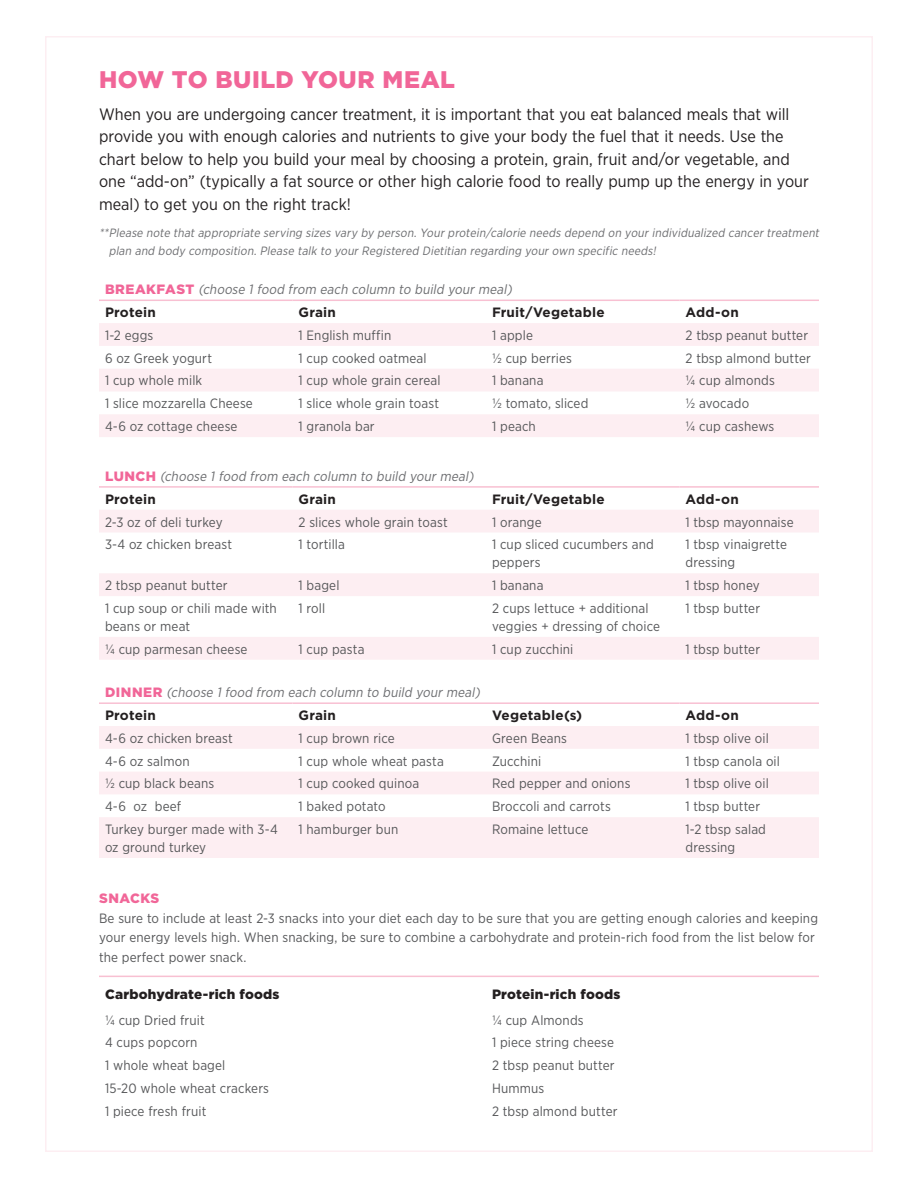
<style>
.page{position:relative;width:918px;height:1188px;background:#fff}
.page>*{position:absolute;margin:0;border:0;box-sizing:border-box;transform-origin:0 0}
.t1{font:900 24px "Gotham";letter-spacing:.02em;color:#f16698}
.t2{font:16.5px/22.5px "Gotham Narrow";color:#231f20}
.t3{font:13.5px/18px "Gotham Narrow";letter-spacing:.01em;color:#57585a}
.t4{font:italic 13.5px "Gotham Narrow";color:#6c6d70}
.t5{font:700 13.5px "Gotham";letter-spacing:.015em;color:#231f20}
.t6{font:900 13.5px "Gotham";letter-spacing:.015em;color:#231f20}
.t7{font:900 13.5px "Gotham";letter-spacing:.03em;color:#f16698}
.t8{font:italic 12px/18px "Gotham Narrow";color:#6c6d70}
.s1{font-family:"Gotham";font-weight:900;font-style:normal;color:#f16698}
</style>
<div class="page">
<svg style="left:99px;top:323px;width:720px;height:114px;fill:#fdeef2"></svg>
<hr style="left:99px;top:300px;width:193px;height:1px;background:#f8c0d2">
<hr style="left:292px;top:300px;width:194px;height:1px;background:#f8c0d2">
<hr style="left:486px;top:300px;width:194px;height:1px;background:#f8c0d2">
<hr style="left:680px;top:300px;width:139px;height:1px;background:#f8c0d2">
<svg style="left:99px;top:510px;width:720px;height:150px"></svg>
<hr style="left:99px;top:486px;width:193px;height:2px;background:#f8c0d2">
<hr style="left:292px;top:486px;width:194px;height:2px;background:#f8c0d2">
<hr style="left:486px;top:486px;width:194px;height:2px;background:#f8c0d2">
<hr style="left:680px;top:486px;width:139px;height:2px;background:#f8c0d2">
<svg style="left:99px;top:726px;width:720px;height:132px;fill:#fdeef2"></svg>
<hr style="left:99px;top:702px;width:193px;height:2px;background:#f8c0d2">
<hr style="left:292px;top:702px;width:194px;height:2px;background:#f8c0d2">
<hr style="left:486px;top:702px;width:194px;height:2px;background:#f8c0d2">
<hr style="left:680px;top:702px;width:139px;height:2px;background:#f8c0d2">
<hr style="left:99px;top:976px;width:387px;height:1px;background:#f8c0d2">
<hr style="left:486px;top:976px;width:333px;height:1px;background:#f8c0d2">
<p class="t1" style="left:99px;top:66px;width:357px">HOW TO BUILD YOUR MEAL</p>
<p class="t2" style="left:99px;top:102px;width:711px">When you are undergoing cancer treatment, it is important that you eat balanced meals that will provide you with enough calories and nutrients to give your body the fuel that it needs. Use the chart below to help you build your meal by choosing a protein, grain, fruit and/or vegetable, and one “add-on” (typically a fat source or other high calorie food to really pump up the energy in your meal) to get you on the right track!</p>
<p class="t8" style="left:109px;top:223px;width:714px;text-indent:-10px">**Please note that appropriate serving sizes vary by person. Your protein/calorie needs depend on your individualized cancer treatment plan and body composition. Please talk to your Registered Dietitian regarding your own specific needs!</p>
<p class="t4" style="left:105px;top:281px;width:411px"><span class="s1">B R E A K FA S T</span> (choose 1 food from each column to build your meal)</p>
<p class="t5" style="left:105px;top:303px;width:52px">Protein</p>
<p class="t5" style="left:298px;top:303px;width:39px">Grain</p>
<p class="t5" style="left:492px;top:303px;width:114px">Fruit/Vegetable</p>
<p class="t5" style="left:686px;top:303px;width:55px">Add-on</p>
<p class="t3" style="left:105px;top:326px;width:50px">1-2 eggs</p>
<p class="t3" style="left:298px;top:326px;width:94px">1 English muffin</p>
<p class="t3" style="left:492px;top:326px;width:42px">1 apple</p>
<p class="t3" style="left:686px;top:326px;width:124px">2 tbsp peanut butter</p>
<p class="t3" style="left:105px;top:349px;width:109px">6 oz Greek yogurt</p>
<p class="t3" style="left:298px;top:349px;width:130px">1 cup cooked oatmeal</p>
<p class="t3" style="left:492px;top:349px;width:81px">½ cup berries</p>
<p class="t3" style="left:686px;top:349px;width:127px">2 tbsp almond butter</p>
<p class="t3" style="left:105px;top:371px;width:99px">1 cup whole milk</p>
<p class="t3" style="left:298px;top:371px;width:144px">1 cup whole grain cereal</p>
<p class="t3" style="left:492px;top:371px;width:53px">1 banana</p>
<p class="t3" style="left:686px;top:371px;width:91px">¼ cup almonds</p>
<p class="t3" style="left:105px;top:394px;width:149px">1 slice mozzarella Cheese</p>
<p class="t3" style="left:298px;top:394px;width:142px">1 slice whole grain toast</p>
<p class="t3" style="left:492px;top:394px;width:98px">½ tomato, sliced</p>
<p class="t3" style="left:686px;top:394px;width:65px">½ avocado</p>
<p class="t3" style="left:105px;top:417px;width:134px">4-6 oz cottage cheese</p>
<p class="t3" style="left:298px;top:417px;width:78px">1 granola bar</p>
<p class="t3" style="left:492px;top:417px;width:45px">1 peach</p>
<p class="t3" style="left:686px;top:417px;width:90px">¼ cup cashews</p>
<p class="t4" style="left:105px;top:468px;width:373px"><span class="s1">L U N C H</span> (choose 1 food from each column to build your meal)</p>
<p class="t5" style="left:105px;top:490px;width:52px">Protein</p>
<p class="t5" style="left:298px;top:490px;width:39px">Grain</p>
<p class="t5" style="left:492px;top:490px;width:114px">Fruit/Vegetable</p>
<p class="t5" style="left:686px;top:490px;width:55px">Add-on</p>
<p class="t3" style="left:105px;top:512px;width:119px">2-3 oz of deli turkey</p>
<p class="t3" style="left:298px;top:512px;width:151px">2 slices whole grain toast</p>
<p class="t3" style="left:492px;top:512px;width:51px">1 orange</p>
<p class="t3" style="left:686px;top:512px;width:110px">1 tbsp mayonnaise</p>
<p class="t3" style="left:105px;top:535px;width:129px">3-4 oz chicken breast</p>
<p class="t3" style="left:298px;top:535px;width:48px">1 tortilla</p>
<p class="t3" style="left:492px;top:535px;width:163px">1 cup sliced cucumbers and peppers</p>
<p class="t3" style="left:686px;top:535px;width:103px">1 tbsp vinaigrette dressing</p>
<p class="t3" style="left:105px;top:576px;width:124px">2 tbsp peanut butter</p>
<p class="t3" style="left:298px;top:576px;width:42px">1 bagel</p>
<p class="t3" style="left:492px;top:576px;width:53px">1 banana</p>
<p class="t3" style="left:686px;top:576px;width:76px">1 tbsp honey</p>
<p class="t3" style="left:105px;top:599px;width:173px">1 cup soup or chili made with beans or meat</p>
<p class="t3" style="left:298px;top:599px;width:28px">1 roll</p>
<p class="t3" style="left:492px;top:599px;width:170px">2 cups lettuce + additional veggies + dressing of choice</p>
<p class="t3" style="left:686px;top:599px;width:76px">1 tbsp butter</p>
<p class="t3" style="left:105px;top:640px;width:144px">¼ cup parmesan cheese</p>
<p class="t3" style="left:298px;top:640px;width:68px">1 cup pasta</p>
<p class="t3" style="left:492px;top:640px;width:83px">1 cup zucchini</p>
<p class="t3" style="left:686px;top:640px;width:76px">1 tbsp butter</p>
<p class="t4" style="left:105px;top:684px;width:379px"><span class="s1">D I N N E R</span> (choose 1 food from each column to build your meal)</p>
<p class="t5" style="left:105px;top:706px;width:52px">Protein</p>
<p class="t5" style="left:298px;top:706px;width:39px">Grain</p>
<p class="t5" style="left:492px;top:706px;width:92px">Vegetable(s)</p>
<p class="t5" style="left:686px;top:706px;width:55px">Add-on</p>
<p class="t3" style="left:105px;top:729px;width:129px">4-6 oz chicken breast</p>
<p class="t3" style="left:298px;top:729px;width:98px">1 cup brown rice</p>
<p class="t3" style="left:492px;top:729px;width:77px">Green Beans</p>
<p class="t3" style="left:686px;top:729px;width:85px">1 tbsp olive oil</p>
<p class="t3" style="left:105px;top:752px;width:86px">4-6 oz salmon</p>
<p class="t3" style="left:298px;top:752px;width:147px">1 cup whole wheat pasta</p>
<p class="t3" style="left:492px;top:752px;width:51px">Zucchini</p>
<p class="t3" style="left:686px;top:752px;width:96px">1 tbsp canola oil</p>
<p class="t3" style="left:105px;top:774px;width:111px">½ cup black beans</p>
<p class="t3" style="left:298px;top:774px;width:122px">1 cup cooked quinoa</p>
<p class="t3" style="left:492px;top:774px;width:140px">Red pepper and onions</p>
<p class="t3" style="left:686px;top:774px;width:85px">1 tbsp olive oil</p>
<p class="t3" style="left:105px;top:797px;width:78px">4-6 oz beef</p>
<p class="t3" style="left:298px;top:797px;width:89px">1 baked potato</p>
<p class="t3" style="left:492px;top:797px;width:120px">Broccoli and carrots</p>
<p class="t3" style="left:686px;top:797px;width:76px">1 tbsp butter</p>
<p class="t3" style="left:105px;top:820px;width:174px">Turkey burger made with 3-4 oz ground turkey</p>
<p class="t3" style="left:298px;top:820px;width:101px">1 hamburger bun</p>
<p class="t3" style="left:492px;top:820px;width:98px">Romaine lettuce</p>
<p class="t3" style="left:686px;top:820px;width:82px">1-2 tbsp salad dressing</p>
<p class="t7" style="left:99px;top:891px;width:62px">SNACKS</p>
<p class="t3" style="left:99px;top:908px;width:721px;line-height:19.5px">Be sure to include at least 2-3 snacks into your diet each day to be sure that you are getting enough calories and keeping your energy levels high. When snacking, be sure to combine a carbohydrate and protein-rich food from the list below for the perfect power snack.</p>
<p class="t6" style="left:105px;top:987px;width:176px">Carbohydrate-rich foods</p>
<p class="t6" style="left:492px;top:987px;width:130px">Protein-rich foods</p>
<p class="t3" style="left:105px;top:1011px;width:101px">¼ cup Dried fruit</p>
<p class="t3" style="left:492px;top:1011px;width:93px">¼ cup Almonds</p>
<p class="t3" style="left:105px;top:1033px;width:94px">4 cups popcorn</p>
<p class="t3" style="left:492px;top:1033px;width:124px">1 piece string cheese</p>
<p class="t3" style="left:105px;top:1056px;width:122px">1 whole wheat bagel</p>
<p class="t3" style="left:492px;top:1056px;width:124px">2 tbsp peanut butter</p>
<p class="t3" style="left:105px;top:1079px;width:166px">15-20 whole wheat crackers</p>
<p class="t3" style="left:492px;top:1079px;width:54px">Hummus</p>
<p class="t3" style="left:105px;top:1102px;width:103px">1 piece fresh fruit</p>
<p class="t3" style="left:492px;top:1102px;width:127px">2 tbsp almond butter</p>
</div>
